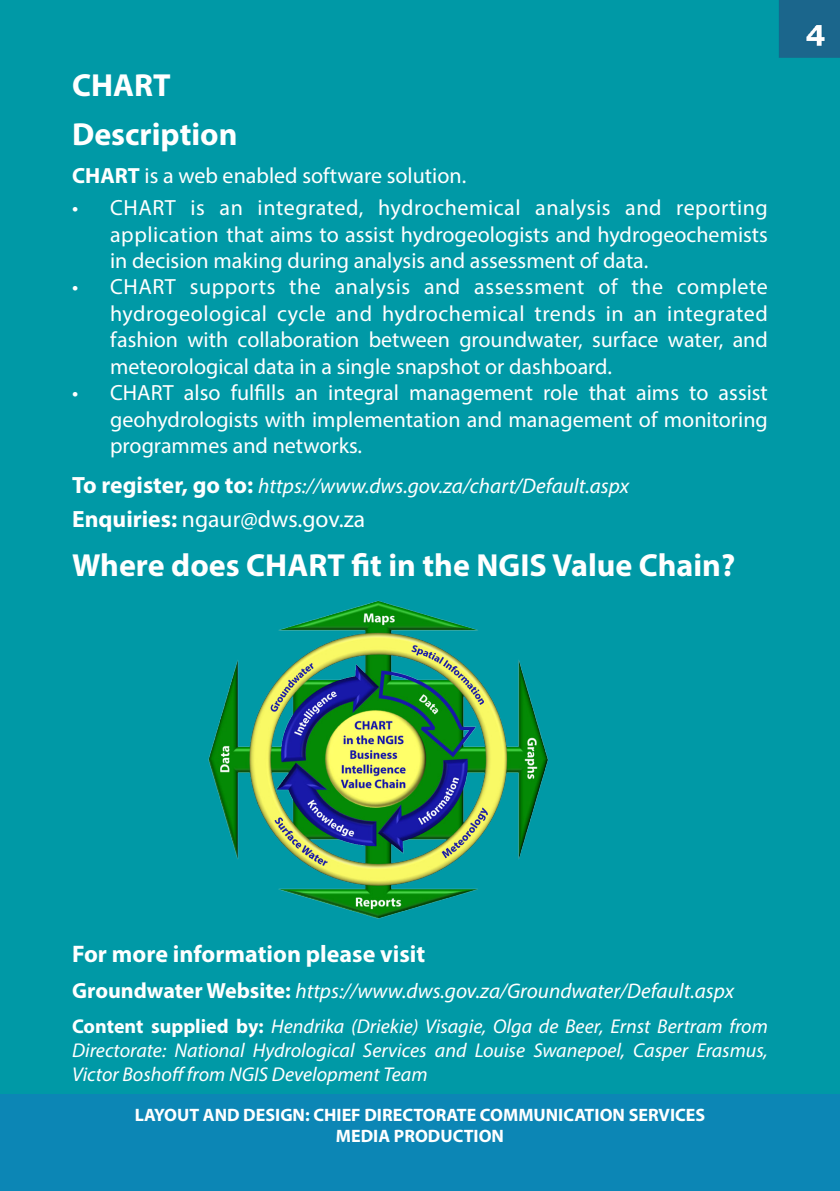
<style>
.page{position:relative;width:840px;height:1191px;background:#fff}
.page>*{position:absolute;margin:0;border:0;box-sizing:border-box;transform-origin:0 0}
.Headings_White{font:700 32px "Myriad Pro";color:#fff}
.Body_text_White{font:700 24px "Myriad Pro";color:#fff}
.Body_text_White-2{font:23.6px "Myriad Pro";color:#fff}
.Body_text_White-3{font:22px/26.4px "Myriad Pro";color:#fff;text-align:justify}
.Body_text_White-4{font:italic 21.2px "Myriad Pro";color:#fff}
.Body_text_White-5{font:italic 20px/24px "Myriad Pro";color:#fff;text-align:justify}
.Body_text_White-6{font:700 18px "Myriad Pro";color:#fff}
.s1{font-weight:700}
.s2{font-weight:700;font-style:normal;font-size:23.6px}
.s3{font-weight:700;font-style:normal;font-size:22px}
.s4{font-weight:700;font-style:normal}
</style>
<div class="page">
<div style="left:0;top:0;width:839px;height:1094px;background:#0099a6"></div>
<img style="left:157px;top:591px;width:525px;height:342px">
<div style="left:0;top:1094px;width:839px;height:97px;background:#0c86b5"></div>
<p class="Headings_White" style="left:72px;top:64px;width:100px">CHART</p>
<p class="Headings_White" style="left:72px;top:114px;width:167px">Description</p>
<p class="Body_text_White-3" style="left:72px;top:162px;width:395px"><span class="s1">CHART</span> is a web enabled software solution.</p>
<p class="Body_text_White-3" style="left:110px;top:194px;width:659px;text-indent:-38px">• CHART is an integrated, hydrochemical analysis and reporting application that aims to assist hydrogeologists and hydrogeochemists in decision making during analysis and assessment of data.</p>
<p class="Body_text_White-3" style="left:110px;top:273px;width:659px;text-indent:-38px">• CHART supports the analysis and assessment of the complete hydrogeological cycle and hydrochemical trends in an integrated fashion with collaboration between groundwater, surface water, and meteorological data in a single snapshot or dashboard.</p>
<p class="Body_text_White-3" style="left:110px;top:379px;width:659px;text-indent:-38px">• CHART also fulfills an integral management role that aims to assist geohydrologists with implementation and management of monitoring programmes and networks.</p>
<p class="Body_text_White-4" style="left:72px;top:472px;width:558px"><span class="s2">To register, go to:</span> https://www.dws.gov.za/chart/Default.aspx</p>
<p class="Body_text_White-2" style="left:72px;top:504px;width:294px"><span class="s1">Enquiries:</span> ngaur@dws.gov.za</p>
<p class="Headings_White" style="left:72px;top:544px;width:664px">Where does CHART fit in the NGIS Value Chain?</p>
<p class="Body_text_White" style="left:72px;top:938px;width:354px">For more information please visit</p>
<p class="Body_text_White-4" style="left:72px;top:977px;width:663px"><span class="s3">Groundwater Website:</span> https://www.dws.gov.za/Groundwater/Default.aspx</p>
<p class="Body_text_White-5" style="left:72px;top:1014px;width:697px"><span class="s4">Content supplied by:</span> Hendrika (Driekie) Visagie, Olga de Beer, Ernst Bertram from Directorate: National Hydrological Services and Louise Swanepoel, Casper Erasmus, Victor Boshoff from NGIS Development Team</p>
<p class="Body_text_White-6" style="left:135px;top:1102px;width:571px">LAYOUT AND DESIGN: CHIEF DIRECTORATE COMMUNICATION SERVICES</p>
<p class="Body_text_White-6" style="left:336px;top:1124px;width:169px">MEDIA PRODUCTION</p>
</div>
